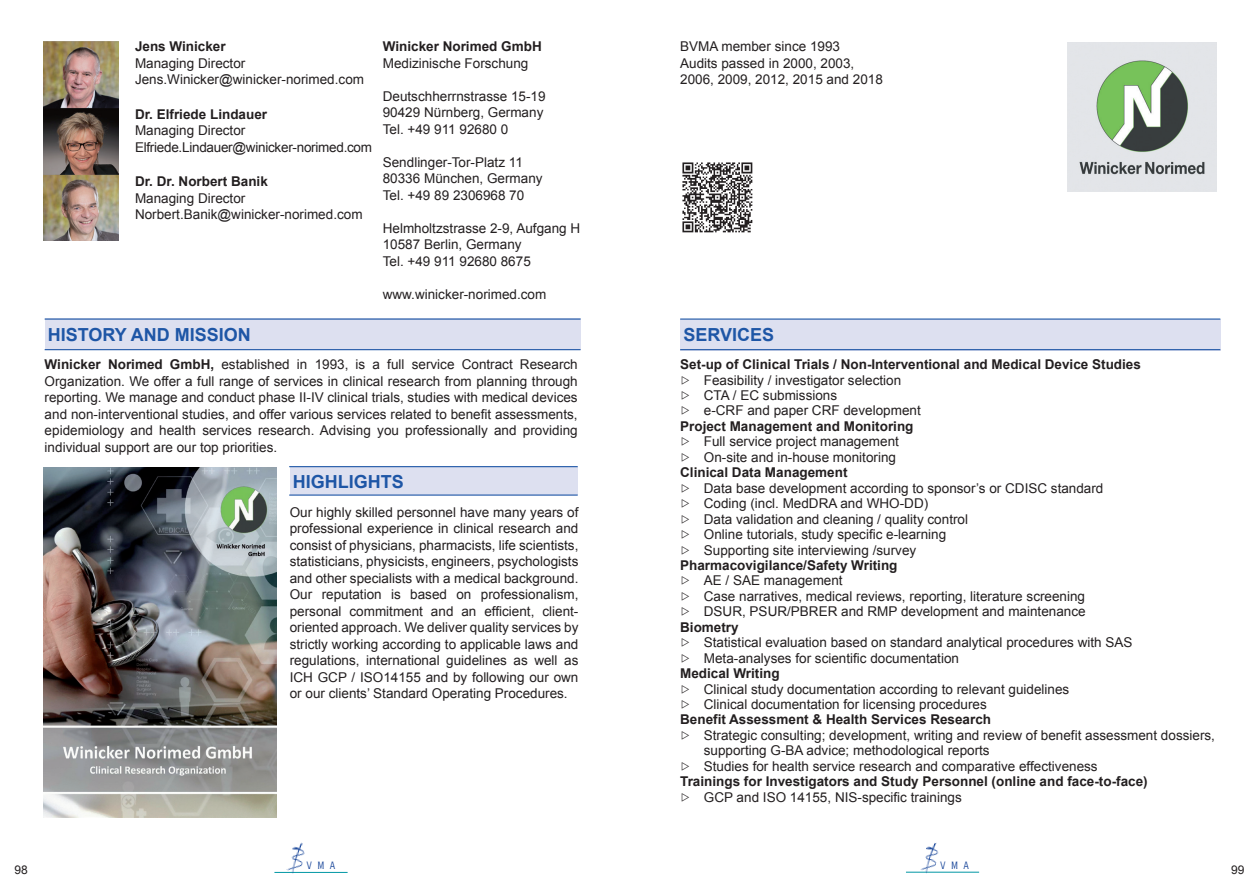
<style>
.page{position:relative;width:1259px;height:893px;background:#fff}
.page>*{position:absolute;margin:0;border:0;box-sizing:border-box;transform-origin:0 0}
.t1{font:700 18px "Arial";color:#1e56a6}
.t2{font:13.5px/16.5px "Arial";color:#231f20}
.t3{font:700 13.5px "Arial";color:#231f20}
.t4{font:13.5px/16.5px "Arial";letter-spacing:-.02em;color:#231f20}
.t5{font:12px "Arial";color:#231f20}
.t6{font:10.05px "Copperplate Twenty Nine AB";letter-spacing:.6em;color:#154398;scale:.9 1}
.s1{font-weight:700}
</style>
<div class="page">
<img style="left:1067px;top:42px;width:149px;height:149px">
<hr style="left:274px;top:872px;width:73px;height:1px;background:#0097a4">
<img style="left:286px;top:842px;width:22px;height:32px">
<hr style="left:906px;top:872px;width:73px;height:1px;background:#0097a4">
<img style="left:920px;top:843px;width:21px;height:31px">
<img style="left:43px;top:41px;width:75px;height:199px">
<img style="left:682px;top:162px;width:71px;height:71px">
<img style="left:44px;top:468px;width:232px;height:349px">
<div style="left:290px;top:467px;width:288px;height:27px;background:#dde0f0"></div>
<div style="left:680px;top:319px;width:540px;height:31px;background:#dde0f0"></div>
<div style="left:45px;top:318px;width:536px;height:32px;background:#dde0f0"></div>
<hr style="left:289px;top:466px;width:289px;height:1px;background:#1e56a6">
<hr style="left:289px;top:494px;width:289px;height:2px;background:#1e56a6">
<hr style="left:45px;top:318px;width:535px;height:2px;background:#1e56a6">
<hr style="left:680px;top:318px;width:540px;height:2px;background:#1e56a6">
<hr style="left:680px;top:349px;width:540px;height:1px;background:#1e56a6">
<hr style="left:45px;top:349px;width:535px;height:1px;background:#1e56a6">
<p class="t3" style="left:135px;top:38px;width:92px">Jens Winicker</p>
<p class="t2" style="left:135px;top:55px;width:230px">Managing Director<br>Jens.Winicker@winicker-norimed.com</p>
<p class="t3" style="left:135px;top:105px;width:134px">Dr. Elfriede Lindauer</p>
<p class="t4" style="left:135px;top:122px;width:239px">Managing Director<br>Elfriede.Lindauer@winicker-norimed.com</p>
<p class="t3" style="left:135px;top:173px;width:134px">Dr. Dr. Norbert Banik</p>
<p class="t2" style="left:135px;top:190px;width:229px">Managing Director<br>Norbert.Banik@winicker-norimed.com</p>
<h1 class="t1" style="left:48px;top:322px;width:205px">HISTORY AND MISSION</h1>
<p class="t3" style="left:383px;top:38px;width:160px">Winicker Norimed GmbH</p>
<p class="t2" style="left:383px;top:55px;width:147px">Medizinische Forschung</p>
<p class="t2" style="left:383px;top:88px;width:164px">Deutschherrnstrasse 15-19<br>90429 Nürnberg, Germany<br>Tel. +49 911 92680 0</p>
<p class="t2" style="left:383px;top:154px;width:161px">Sendlinger-Tor-Platz 11<br>80336 München, Germany<br>Tel. +49 89 2306968 70</p>
<p class="t2" style="left:383px;top:220px;width:199px">Helmholtzstrasse 2-9, Aufgang H<br>10587 Berlin, Germany<br>Tel. +49 911 92680 8675</p>
<p class="t2" style="left:383px;top:286px;width:165px">www.winicker-norimed.com</p>
<p class="t2" style="left:45px;top:356px;width:534px;text-align:justify"><span class="s1">Winicker Norimed GmbH,</span> established in 1993, is a full service Contract Research Organization. We offer a full range of services in clinical research from planning through reporting. We manage and conduct phase II-IV clinical trials, studies with medical devices and non-interventional studies, and offer various services related to benefit assessments, epidemiology and health services research. Advising you professionally and providing individual support are our top priorities.</p>
<h1 class="t1" style="left:293px;top:469px;width:113px">HIGHLIGHTS</h1>
<p class="t2" style="left:290px;top:504px;width:290px;text-align:justify">Our highly skilled personnel have many years of professional experience in clinical research and consist of physicians, pharmacists, life scientists, statisticians, physicists, engineers, psychologists and other specialists with a medical background.<br>Our reputation is based on professionalism, personal commitment and an efficient, client&shy;oriented approach. We deliver quality services by strictly working according to applicable laws and regulations, international guidelines as well as ICH GCP / ISO14155 and by following our own or our clients’ Standard Operating Procedures.</p>
<p class="t2" style="left:680px;top:38px;width:204px">BVMA member since 1993<br>Audits passed in 2000, 2003,<br>2006, 2009, 2012, 2015 and 2018</p>
<h1 class="t1" style="left:683px;top:322px;width:92px">SERVICES</h1>
<p class="t3" style="left:680px;top:355px;width:462px">Set-up of Clinical Trials / Non-Interventional and Medical Device Studies</p>
<p class="t2" style="left:680px;top:372px;width:223px">▷ Feasibility / investigator selection</p>
<p class="t2" style="left:680px;top:387px;width:158px">▷ CTA / EC submissions</p>
<p class="t2" style="left:680px;top:403px;width:242px">▷ e-CRF and paper CRF development</p>
<p class="t3" style="left:680px;top:417px;width:235px">Project Management and Monitoring</p>
<p class="t2" style="left:680px;top:433px;width:220px">▷ Full service project management</p>
<p class="t2" style="left:680px;top:449px;width:217px">▷ On-site and in-house monitoring</p>
<p class="t3" style="left:680px;top:463px;width:169px">Clinical Data Management</p>
<p class="t2" style="left:680px;top:480px;width:425px">▷ Data base development according to sponsor’s or CDISC standard</p>
<p class="t2" style="left:680px;top:495px;width:250px">▷ Coding (incl. MedDRA and WHO-DD)</p>
<p class="t2" style="left:680px;top:511px;width:289px">▷ Data validation and cleaning / quality control</p>
<p class="t2" style="left:680px;top:526px;width:268px">▷ Online tutorials, study specific e-learning</p>
<p class="t2" style="left:680px;top:542px;width:238px">▷ Supporting site interviewing /survey</p>
<p class="t3" style="left:680px;top:556px;width:219px">Pharmacovigilance/Safety Writing</p>
<p class="t2" style="left:680px;top:572px;width:164px">▷ AE / SAE management</p>
<p class="t2" style="left:680px;top:588px;width:406px">▷ Case narratives, medical reviews, reporting, literature screening</p>
<p class="t2" style="left:680px;top:603px;width:407px">▷ DSUR, PSUR/PBRER and RMP development and maintenance</p>
<p class="t3" style="left:680px;top:618px;width:60px">Biometry</p>
<p class="t2" style="left:680px;top:634px;width:454px">▷ Statistical evaluation based on standard analytical procedures with SAS</p>
<p class="t2" style="left:680px;top:650px;width:280px">▷ Meta-analyses for scientific documentation</p>
<p class="t3" style="left:680px;top:664px;width:101px">Medical Writing</p>
<p class="t2" style="left:680px;top:681px;width:391px">▷ Clinical study documentation according to relevant guidelines</p>
<p class="t2" style="left:680px;top:696px;width:308px">▷ Clinical documentation for licensing procedures</p>
<p class="t3" style="left:680px;top:711px;width:312px">Benefit Assessment &amp; Health Services Research</p>
<p class="t2" style="left:680px;top:727px;width:536px">▷ Strategic consulting; development, writing and review of benefit assessment dossiers,</p>
<p class="t2" style="left:704px;top:742px;width:287px">supporting G-BA advice; methodological reports</p>
<p class="t2" style="left:680px;top:758px;width:419px">▷ Studies for health service research and comparative effectiveness</p>
<p class="t3" style="left:680px;top:772px;width:469px">Trainings for Investigators and Study Personnel (online and face-to-face)</p>
<p class="t2" style="left:680px;top:789px;width:283px">▷ GCP and ISO 14155, NIS-specific trainings</p>
<p class="t5" style="left:15px;top:862px;width:15px">98</p>
<p class="t6" style="left:306px;top:860px;width:34px">VMA</p>
<p class="t6" style="left:940px;top:860px;width:34px">VMA</p>
<p class="t5" style="left:1231px;top:862px;width:15px">99</p>
</div>
